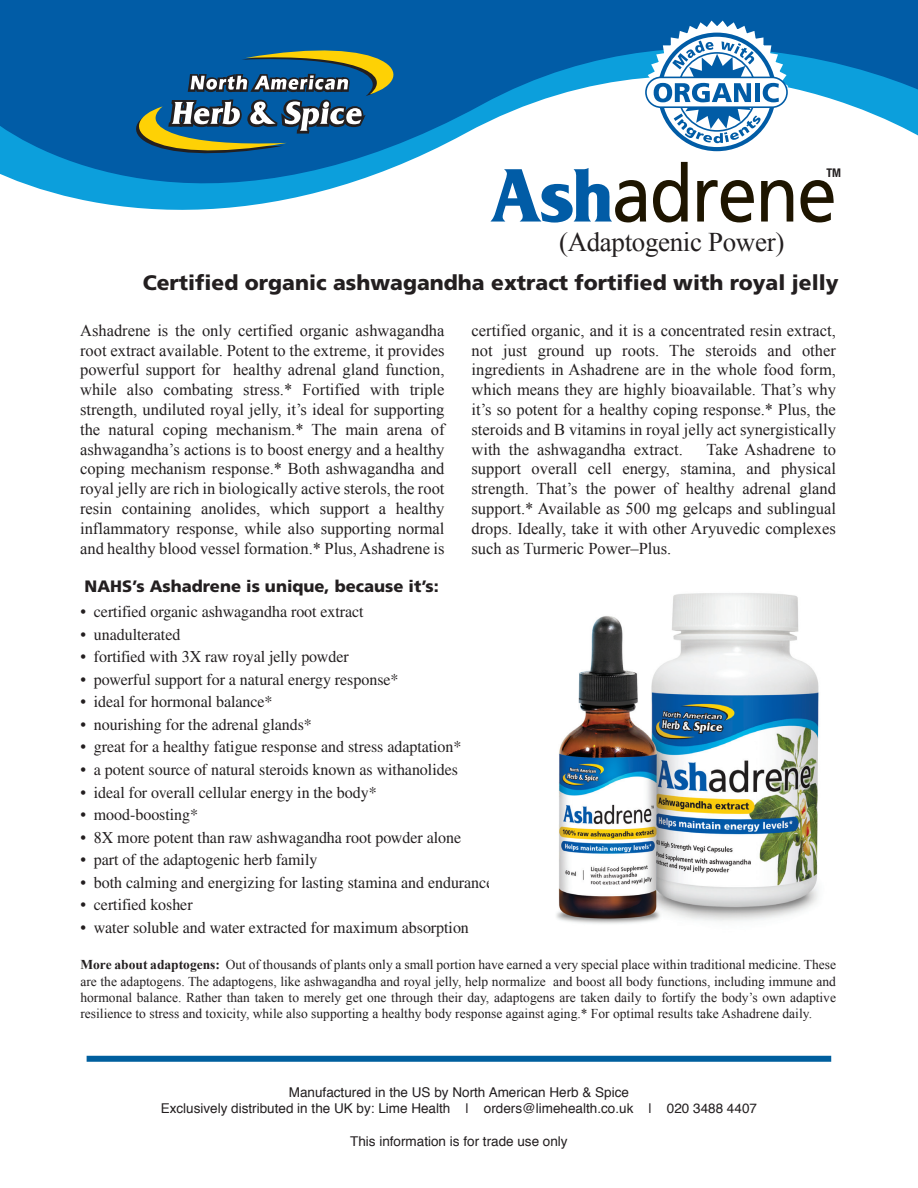
<style>
.page{position:relative;width:918px;height:1188px;background:#fff}
.page>*{position:absolute;margin:0;border:0;box-sizing:border-box;transform-origin:0 0}
.t1{font:79.5px "Frutiger";letter-spacing:-.025em;color:#1e1500;scale:.9 1}
.t2{font:27px "Times New Roman";letter-spacing:-.015em;color:#231f20}
.t3{font:900 21px "Frutiger";color:#231f20}
.t4{font:16.5px/19.8px "Times New Roman";color:#231f20;text-align:justify}
.t5{font:16.5px "Times";letter-spacing:-.005em;color:#231f20}
.t6{font:900 16.5px "Frutiger";color:#231f20}
.t7{font:13.5px/16.2px "Times New Roman";color:#231f20;text-align:justify}
.t8{font:13.5px/16.2px "Helvetica";color:#231f20;text-align:center}
.t9{font:700 condensed 12px "Helvetica Neue";color:#231f20}
.s1{font-family:"Friz Quadrata";font-weight:700;color:#015ca6}
.s2{font-weight:700}
</style>
<div class="page">
<svg style="left:0;top:0;width:918px;height:210px"></svg>
<svg style="left:107px;top:0;width:315px;height:193px;background:#236fa0"></svg>
<svg style="left:644px;top:19px;width:146px;height:146px"></svg>
<div style="left:87px;top:1056px;width:744px;height:6px;background:#005f9e"></div>
<img style="left:556px;top:593px;width:263px;height:331px">
<h1 class="t1" style="left:490px;top:147px;width:387px"><span class="s1">Ash</span>adrene</h1>
<p class="t9" style="left:826px;top:165px;width:16px">TM</p>
<h2 class="t2" style="left:559px;top:224px;width:227px">(Adaptogenic Power)</h2>
<p class="t3" style="left:143px;top:270px;width:697px">Certified organic ashwagandha extract fortified with royal jelly</p>
<p class="t4" style="left:80px;top:320px;width:366px">Ashadrene is the only certified organic ashwagandha root extract available. Potent to the extreme, it provides powerful support for healthy adrenal gland function, while also combating stress.* Fortified with triple strength, undiluted royal jelly, it’s ideal for supporting the natural coping mechanism.* The main arena of ashwagandha’s actions is to boost energy and a healthy coping mechanism response.* Both ashwagandha and royal jelly are rich in biologically active sterols, the root resin containing anolides, which support a healthy inflammatory response, while also supporting normal and healthy blood vessel formation.* Plus, Ashadrene is</p>
<p class="t4" style="left:472px;top:320px;width:366px">certified organic, and it is a concentrated resin extract, not just ground up roots. The steroids and other ingredients in Ashadrene are in the whole food form, which means they are highly bioavailable. That’s why it’s so potent for a healthy coping response.* Plus, the steroids and B vitamins in royal jelly act synergistically with the ashwagandha extract.</p>
<p class="t4" style="left:472px;top:439px;width:366px;text-indent:235px">Take Ashadrene to support overall cell energy, stamina, and physical strength. That’s the power of healthy adrenal gland support.* Available as 500 mg gelcaps and sublingual drops. Ideally, take it with other Aryuvedic complexes such as Turmeric Power–Plus.</p>
<p class="t6" style="left:85px;top:576px;width:356px">NAHS’s Ashadrene is unique, because it’s:</p>
<p class="t5" style="left:80px;top:603px;width:285px">• certified organic ashwagandha root extract</p>
<p class="t5" style="left:80px;top:625px;width:101px">• unadulterated</p>
<p class="t5" style="left:80px;top:648px;width:270px">• fortified with 3X raw royal jelly powder</p>
<p class="t5" style="left:80px;top:670px;width:320px">• powerful support for a natural energy response*</p>
<p class="t5" style="left:80px;top:693px;width:194px">• ideal for hormonal balance*</p>
<p class="t5" style="left:80px;top:715px;width:233px">• nourishing for the adrenal glands*</p>
<p class="t5" style="left:80px;top:738px;width:383px">• great for a healthy fatigue response and stress adaptation*</p>
<p class="t5" style="left:80px;top:760px;width:379px">• a potent source of natural steroids known as withanolides</p>
<p class="t5" style="left:80px;top:783px;width:298px">• ideal for overall cellular energy in the body*</p>
<p class="t5" style="left:80px;top:805px;width:119px">• mood-boosting*</p>
<p class="t5" style="left:80px;top:828px;width:382px">• 8X more potent than raw ashwagandha root powder alone</p>
<p class="t5" style="left:80px;top:850px;width:239px">• part of the adaptogenic herb family</p>
<p class="t5" style="left:80px;top:873px;width:422px">• both calming and energizing for lasting stamina and endurance*</p>
<p class="t5" style="left:80px;top:895px;width:114px">• certified kosher</p>
<p class="t5" style="left:80px;top:918px;width:390px">• water soluble and water extracted for maximum absorption</p>
<p class="t7" style="left:80px;top:957px;width:757px"><span class="s2">More about adaptogens:</span> Out of thousands of plants only a small portion have earned a very special place within traditional medicine. These are the adaptogens. The adaptogens, like ashwagandha and royal jelly, help normalize and boost all body functions, including immune and hormonal balance. Rather than taken to merely get one through their day, adaptogens are taken daily to fortify the body’s own adaptive resilience to stress and toxicity, while also supporting a healthy body response against aging.* For optimal results take Ashadrene daily.</p>
<p class="t8" style="left:161px;top:1085px;width:598px">Manufactured in the US by North American Herb &amp; Spice<br>Exclusively distributed in the UK by: Lime Health | orders@limehealth.co.uk | 020 3488 4407</p>
<p class="t8" style="left:350px;top:1133px;width:219px">This information is for trade use only</p>
</div>
